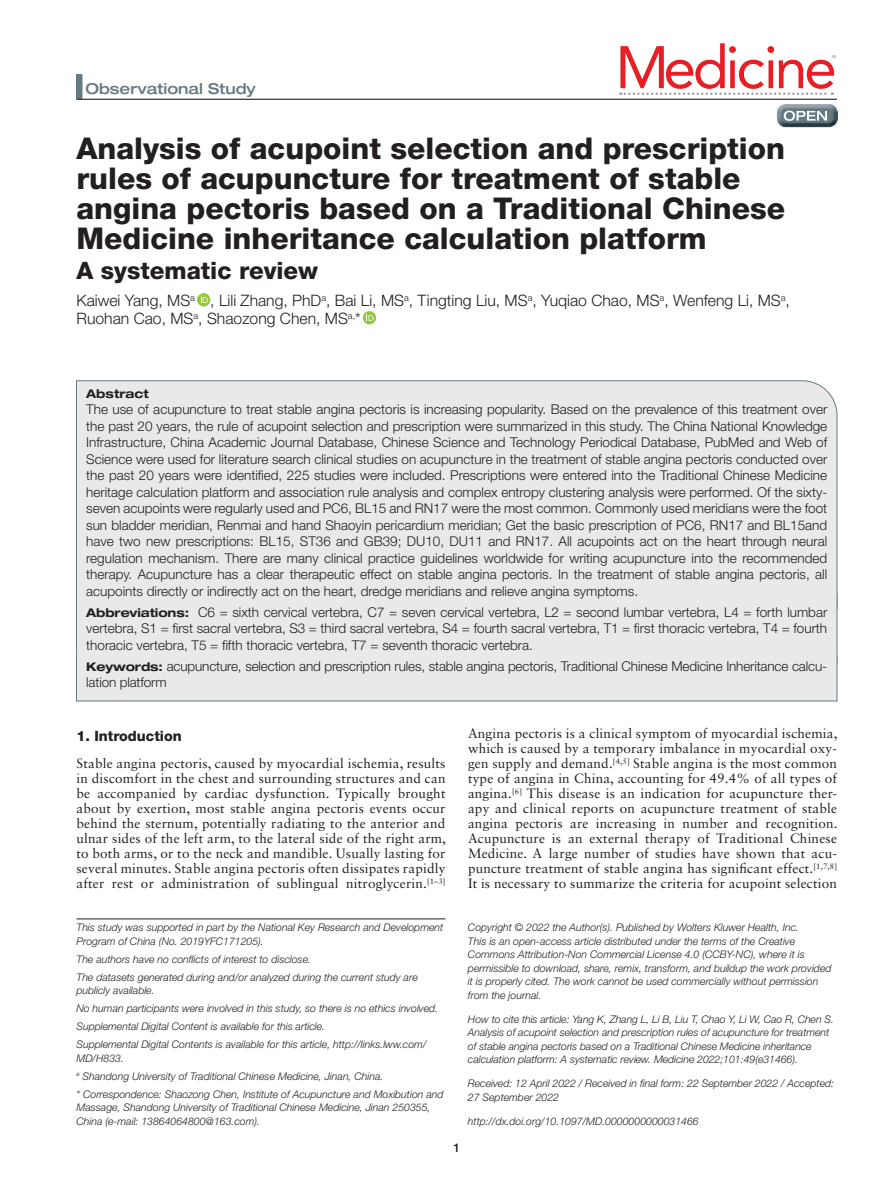
<style>
.page{position:relative;width:891px;height:1188px;background:#fff}
.page>*{position:absolute;margin:0;border:0;box-sizing:border-box;transform-origin:0 0}
.t1{font:59.4px "Avenir";letter-spacing:-.06em;color:#e71e24}
.t2{font:800 30px/30px "Helvetica Neue LT Std";color:#231f20}
.t3{font:800 24px "Helvetica Neue LT Std";color:#231f20}
.t4{font:300 15.75px/18px "Helvetica Neue LT Std";color:#231f20}
.t5{font:500 expanded 15px "Helvetica Neue LT Std";color:#667981}
.t6{font:800 14.25px "Helvetica Neue LT Std";color:#231f20}
.t7{font:300 13.5px/16.5px "Helvetica Neue LT Std";letter-spacing:-.01em;color:#231f20;text-align:justify}
.t8{font:13.5px/15px "Sabon LT Std";letter-spacing:.015em;color:#231f20;text-align:justify}
.t9{font:700 expanded 12px "Helvetica Neue LT Std";color:#231f20}
.t10{font:500 12px "Helvetica Neue LT Std";color:#231f20}
.t11{font:italic 300 10.5px/13.5px "Helvetica Neue LT Std";color:#231f20}
.t12{font:500 10.35px "Akzidenz Grotesk BE";color:#909295}
.s1{font-weight:700;font-stretch:expanded;font-size:12px}
</style>
<div class="page">
<div style="left:76px;top:74px;width:6px;height:25px;background:#677981"></div>
<hr style="left:76px;top:99px;width:761px;height:1px;background:#231f20">
<img style="left:776px;top:104px;width:61px;height:24px">
<svg style="left:784px;top:111px;width:43px;height:10px"></svg>
<svg style="left:620px;top:93px;width:213px;height:2px"></svg>
<div style="left:76px;top:380px;width:762px;height:230px;background:#e9e9e9"></div>
<div style="left:76px;top:594px;width:761px;height:70px;background:#e9e9e9"></div>
<div style="left:76px;top:655px;width:761px;height:46px;background:#e9e9e9"></div>
<div style="left:197px;top:293px;width:13px;height:13px;background:#93c73e;border-radius:50%"></div>
<svg style="left:201px;top:296px;width:7px;height:7px"></svg>
<div style="left:363px;top:311px;width:13px;height:13px;background:#93c73e;border-radius:50%"></div>
<svg style="left:366px;top:314px;width:8px;height:7px"></svg>
<hr style="left:76px;top:919px;width:370px;height:1px;background:#231f20">
<p class="t5" style="left:86px;top:80px;width:172px">Observational Study</p>
<h1 class="t1" style="left:615px;top:33px;width:223px">Medicine</h1>
<p class="t12" style="left:832px;top:52px;width:6px">®</p>
<h2 class="t2" style="left:76px;top:134px;width:710px">Analysis of acupoint selection and prescription rules of acupuncture for treatment of stable angina pectoris based on a Traditional Chinese Medicine inheritance calculation platform</h2>
<h3 class="t3" style="left:76px;top:257px;width:243px">A systematic review</h3>
<p class="t4" style="left:76px;top:291px;width:715px">Kaiwei Yang, MS<sup>a</sup> , Lili Zhang, PhD<sup>a</sup>, Bai Li, MS<sup>a</sup>, Tingting Liu, MS<sup>a</sup>, Yuqiao Chao, MS<sup>a</sup>, Wenfeng Li, MS<sup>a</sup>,<br>Ruohan Cao, MS<sup>a</sup>, Shaozong Chen, MS<sup>a,</sup>*</p>
<p class="t9" style="left:86px;top:386px;width:64px">Abstract</p>
<p class="t7" style="left:86px;top:401px;width:743px">The use of acupuncture to treat stable angina pectoris is increasing popularity. Based on the prevalence of this treatment over the past 20 years, the rule of acupoint selection and prescription were summarized in this study. The China National Knowledge Infrastructure, China Academic Journal Database, Chinese Science and Technology Periodical Database, PubMed and Web of Science were used for literature search clinical studies on acupuncture in the treatment of stable angina pectoris conducted over the past 20 years were identified, 225 studies were included. Prescriptions were entered into the Traditional Chinese Medicine heritage calculation platform and association rule analysis and complex entropy clustering analysis were performed. Of the sixty&shy;seven acupoints were regularly used and PC6, BL15 and RN17 were the most common. Commonly used meridians were the foot sun bladder meridian, Renmai and hand Shaoyin pericardium meridian; Get the basic prescription of PC6, RN17 and BL15and have two new prescriptions: BL15, ST36 and GB39; DU10, DU11 and RN17. All acupoints act on the heart through neural regulation mechanism. There are many clinical practice guidelines worldwide for writing acupuncture into the recommended therapy. Acupuncture has a clear therapeutic effect on stable angina pectoris. In the treatment of stable angina pectoris, all acupoints directly or indirectly act on the heart, dredge meridians and relieve angina symptoms.</p>
<p class="t7" style="left:86px;top:604px;width:743px"><span class="s1">Abbreviations:</span> C6 = sixth cervical vertebra, C7 = seven cervical vertebra, L2 = second lumbar vertebra, L4 = forth lumbar vertebra, S1 = first sacral vertebra, S3 = third sacral vertebra, S4 = fourth sacral vertebra, T1 = first thoracic vertebra, T4 = fourth thoracic vertebra, T5 = fifth thoracic vertebra, T7 = seventh thoracic vertebra.</p>
<p class="t7" style="left:86px;top:658px;width:742px"><span class="s1">Keywords:</span> acupuncture, selection and prescription rules, stable angina pectoris, Traditional Chinese Medicine Inheritance calcu&shy;lation platform</p>
<p class="t6" style="left:76px;top:728px;width:107px">1. Introduction</p>
<p class="t8" style="left:76px;top:756px;width:371px">Stable angina pectoris, caused by myocardial ischemia, results in discomfort in the chest and surrounding structures and can be accompanied by cardiac dysfunction. Typically brought about by exertion, most stable angina pectoris events occur behind the sternum, potentially radiating to the anterior and ulnar sides of the left arm, to the lateral side of the right arm, to both arms, or to the neck and mandible. Usually lasting for several minutes. Stable angina pectoris often dissipates rapidly after rest or administration of sublingual nitroglycerin.<sup>[1–3]</sup></p>
<p class="t8" style="left:468px;top:726px;width:371px">Angina pectoris is a clinical symptom of myocardial ischemia, which is caused by a temporary imbalance in myocardial oxy&shy;gen supply and demand.<sup>[4,5]</sup> Stable angina is the most common type of angina in China, accounting for 49.4% of all types of angina.<sup>[6]</sup> This disease is an indication for acupuncture ther&shy;apy and clinical reports on acupuncture treatment of stable angina pectoris are increasing in number and recognition.<br>Acupuncture is an external therapy of Traditional Chinese Medicine. A large number of studies have shown that acu&shy;puncture treatment of stable angina has significant effect.<sup>[1,7,8] </sup>It is necessary to summarize the criteria for acupoint selection</p>
<p class="t11" style="left:76px;top:921px;width:368px">This study was supported in part by the National Key Research and Development<br>Program of China (No. 2019YFC171205).</p>
<p class="t11" style="left:76px;top:950px;width:343px;line-height:18px">The authors have no conflicts of interest to disclose.<br>The datasets generated during and/or analyzed during the current study are</p>
<p class="t11" style="left:76px;top:981px;width:363px;line-height:18px">publicly available.<br>No human participants were involved in this study, so there is no ethics involved.<br>Supplemental Digital Content is available for this article.<br>Supplemental Digital Contents is available for this article, http://links.lww.com/</p>
<p class="t11" style="left:76px;top:1049px;width:369px;line-height:18px">MD/H833.<br><sup>a</sup> Shandong University of Traditional Chinese Medicine, Jinan, China.<br>* Correspondence: Shaozong Chen, Institute of Acupuncture and Moxibution and</p>
<p class="t11" style="left:76px;top:1101px;width:356px">Massage, Shandong University of Traditional Chinese Medicine, Jinan 250355,<br>China (e-mail: 13864064800@163.com).</p>
<p class="t10" style="left:453px;top:1140px;width:8px">1</p>
<p class="t11" style="left:468px;top:921px;width:365px">Copyright © 2022 the Author(s). Published by Wolters Kluwer Health, Inc.<br>This is an open-access article distributed under the terms of the Creative Commons Attribution-Non Commercial License 4.0 (CCBY-NC), where it is permissible to download, share, remix, transform, and buildup the work provided it is properly cited. The work cannot be used commercially without permission from the journal.</p>
<p class="t11" style="left:468px;top:1012px;width:367px">How to cite this article: Yang K, Zhang L, Li B, Liu T, Chao Y, Li W, Cao R, Chen S.<br>Analysis of acupoint selection and prescription rules of acupuncture for treatment of stable angina pectoris based on a Traditional Chinese Medicine inheritance calculation platform: A systematic review. Medicine 2022;101:49(e31466).</p>
<p class="t11" style="left:468px;top:1077px;width:368px">Received: 12 April 2022 / Received in final form: 22 September 2022 / Accepted:<br>27 September 2022</p>
<p class="t11" style="left:468px;top:1114px;width:232px">http://dx.doi.org/10.1097/MD.0000000000031466</p>
</div>
